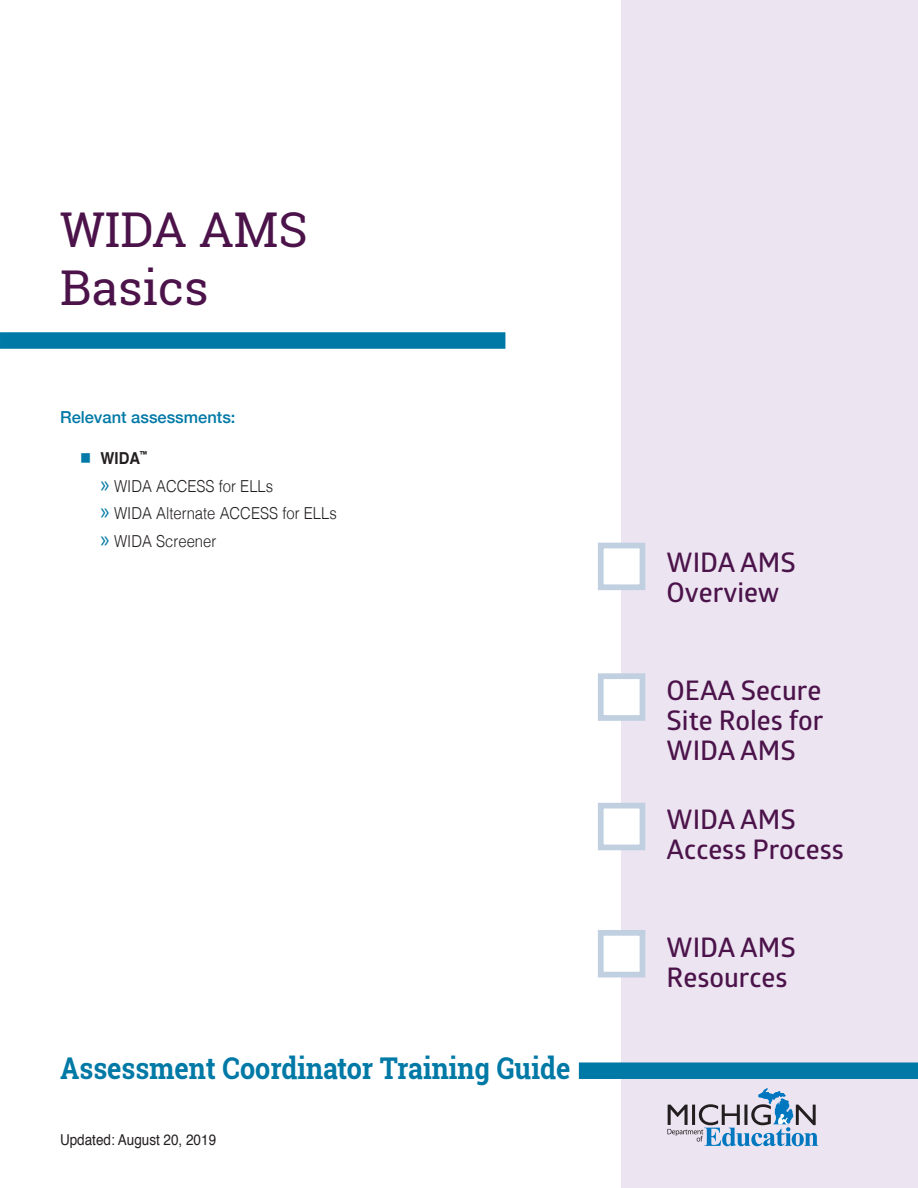
<style>
.page{position:relative;width:918px;height:1188px;background:#fff}
.page>*{position:absolute;margin:0;border:0;box-sizing:border-box;transform-origin:0 0}
.t1{font:48px/57.6px "Roboto Slab";color:#4b134a}
.t2{font:700 30px "Roboto Slab";color:#0079a6;scale:.9 1}
.t3{font:27px/30px "Glober Semi Bold Free";color:#4b134a}
.t4{font:300 16.5px/27.8px "Helvetica";color:#231f20;scale:.9 1}
.t5{font:500 16.5px "Helvetica Neue";color:#0079a6}
.t6{font:15px "Helvetica";color:#231f20;scale:.9 1}
.s1{color:#0079a6}
.s2{font-weight:700}
.s3{font-family:"Myriad Pro";font-weight:400;font-size:24px;color:#0079a6}
</style>
<div class="page">
<div style="left:622px;top:0;width:296px;height:1188px;background:#ece4f1"></div>
<div style="left:0;top:332px;width:505px;height:17px;background:#0079a6"></div>
<div style="left:579px;top:1062px;width:339px;height:17px;background:#0079a6"></div>
<div style="left:598px;top:543px;width:47px;height:47px;background:#fff;border:6px solid #c1d0e1"></div>
<div style="left:598px;top:673px;width:47px;height:48px;background:#fff;border:6px solid #c1d0e1"></div>
<div style="left:598px;top:803px;width:47px;height:47px;background:#fff;border:6px solid #c1d0e1"></div>
<div style="left:598px;top:930px;width:47px;height:47px;background:#fff;border:6px solid #c1d0e1"></div>
<svg style="left:667px;top:1088px;width:151px;height:58px"></svg>
<h1 class="t1" style="left:60px;top:201px;width:249px">WIDA AMS<br>Basics</h1>
<p class="t5" style="left:60px;top:403px;width:177px">Relevant assessments:</p>
<p class="t4" style="left:101px;top:443px;width:264px;text-indent:-20px"><span class="s1">■</span> <span class="s2">WIDA</span><sup>™<br></sup><span class="s3">»</span> WIDA ACCESS for ELLs<br><span class="s3">»</span> WIDA Alternate ACCESS for ELLs <span class="s3">»</span> WIDA Screener</p>
<p class="t2" style="left:60px;top:1047px;width:569px">Assessment Coordinator Training Guide</p>
<p class="t6" style="left:60px;top:1128px;width:175px">Updated: August 20, 2019</p>
<p class="t3" style="left:667px;top:547px;width:131px">WIDA AMS<br>Overview</p>
<p class="t3" style="left:667px;top:675px;width:158px;text-align:justify">OEAA Secure Site Roles for WIDA AMS</p>
<p class="t3" style="left:667px;top:803px;width:179px">WIDA AMS<br>Access Process</p>
<p class="t3" style="left:667px;top:932px;width:131px">WIDA AMS<br>Resources</p>
</div>
